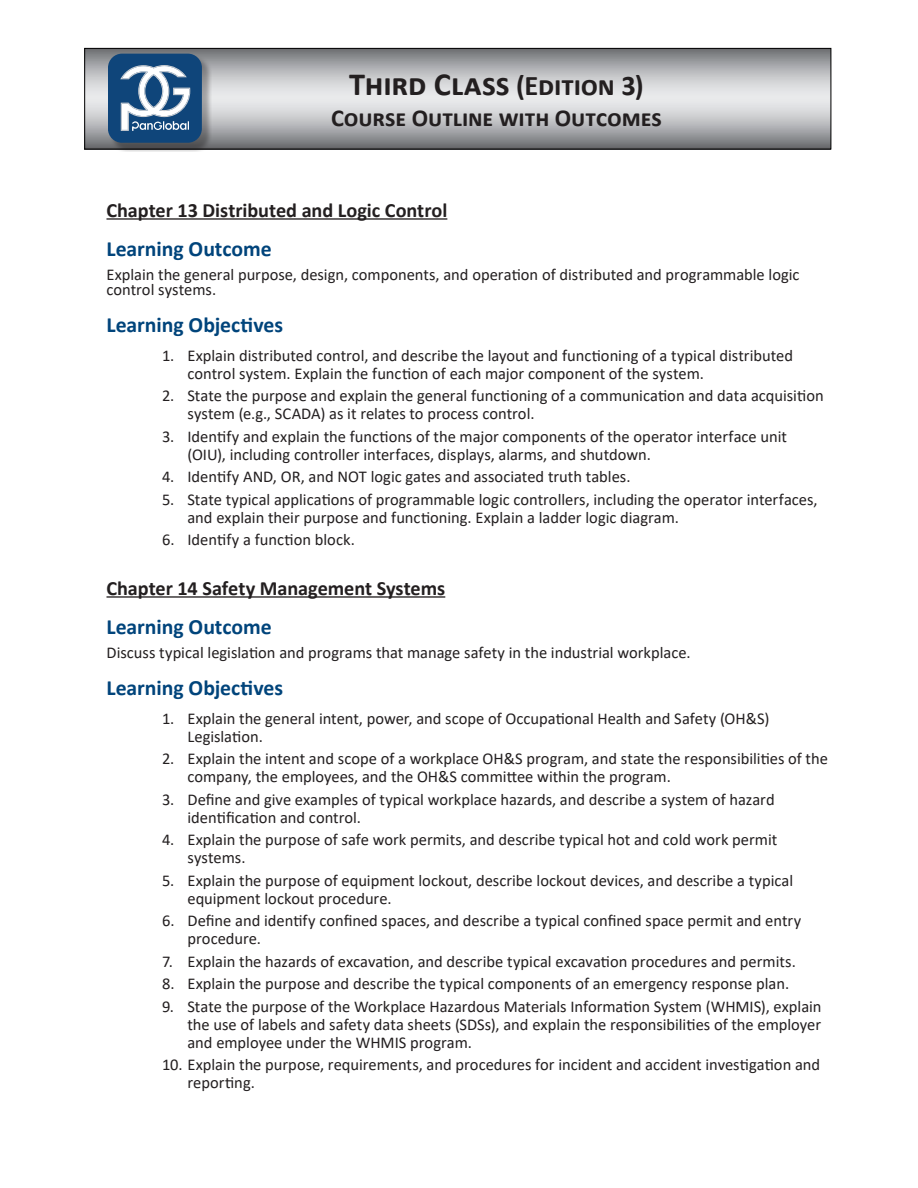
<style>
.page{position:relative;width:918px;height:1188px;background:#fff}
.page>*{position:absolute;margin:0;border:0;box-sizing:border-box;transform-origin:0 0}
.t1{font:700 32.4px "Calibri";color:#231f20}
.t2{font:700 24.3px "Calibri";letter-spacing:-.005em;color:#231f20}
.Outline_-_Part_Title{font:700 21.75px "Calibri";color:#00447b}
.Outline_-_Part_Title-2{font:700 20.25px "Calibri";color:#231f20}
.Outline_-_Objectives{font:16.5px/18px "Calibri";color:#231f20}
.Outline_-_Outcomes{font:16.5px/15px "Calibri";color:#231f20}
.s1{font-size:28.5px}
</style>
<div class="page">
<hr style="left:106px;top:218px;width:341px;height:2px;background:#231f20">
<hr style="left:106px;top:596px;width:339px;height:2px;background:#231f20">
<svg style="left:87px;top:50px;width:742px;height:97px;background:#b8b9bb"></svg>
<div style="left:85px;top:48px;width:746px;height:101px;border:1px solid #000"></div>
<img style="left:108px;top:54px;width:104px;height:98px">
<div style="left:108px;top:54px;width:94px;height:89px;background:#0f457a;border-radius:14px"></div>
<svg style="left:120px;top:65px;width:70px;height:66px"></svg>
<h1 class="t1" style="left:349px;top:62px;width:296px">Third Class <span class="s1">(Edition 3)</span></h1>
<h2 class="t2" style="left:331px;top:101px;width:332px">Course Outline with Outcomes</h2>
<p class="Outline_-_Part_Title-2" style="left:106px;top:196px;width:342px">Chapter 13 Distributed and Logic Control</p>
<p class="Outline_-_Part_Title" style="left:106px;top:233px;width:167px">Learning Outcome</p>
<p class="Outline_-_Outcomes" style="left:106px;top:266px;width:695px">Explain the general purpose, design, components, and operation of distributed and programmable logic control systems.</p>
<p class="Outline_-_Part_Title" style="left:106px;top:310px;width:178px">Learning Objectives</p>
<p class="Outline_-_Objectives" style="left:188px;top:346px;width:607px;text-indent:-26px">1. Explain distributed control, and describe the layout and functioning of a typical distributed control system. Explain the function of each major component of the system.</p>
<p class="Outline_-_Objectives" style="left:188px;top:386px;width:638px;text-indent:-26px">2. State the purpose and explain the general functioning of a communication and data acquisition system (e.g., SCADA) as it relates to process control.</p>
<p class="Outline_-_Objectives" style="left:188px;top:427px;width:601px;text-indent:-26px">3. Identify and explain the functions of the major components of the operator interface unit (OIU), including controller interfaces, displays, alarms, and shutdown.</p>
<p class="Outline_-_Objectives" style="left:162px;top:467px;width:470px">4. Identify AND, OR, and NOT logic gates and associated truth tables.</p>
<p class="Outline_-_Objectives" style="left:188px;top:490px;width:632px;text-indent:-26px">5. State typical applications of programmable logic controllers, including the operator interfaces, and explain their purpose and functioning. Explain a ladder logic diagram.</p>
<p class="Outline_-_Objectives" style="left:162px;top:530px;width:194px">6. Identify a function block.</p>
<p class="Outline_-_Part_Title-2" style="left:106px;top:574px;width:340px">Chapter 14 Safety Management Systems</p>
<p class="Outline_-_Part_Title" style="left:106px;top:611px;width:167px">Learning Outcome</p>
<p class="Outline_-_Outcomes" style="left:106px;top:644px;width:586px">Discuss typical legislation and programs that manage safety in the industrial workplace.</p>
<p class="Outline_-_Part_Title" style="left:106px;top:673px;width:178px">Learning Objectives</p>
<p class="Outline_-_Objectives" style="left:188px;top:709px;width:583px;text-indent:-26px">1. Explain the general intent, power, and scope of Occupational Health and Safety (OH&amp;S)<br>Legislation.</p>
<p class="Outline_-_Objectives" style="left:188px;top:749px;width:642px;text-indent:-26px">2. Explain the intent and scope of a workplace OH&amp;S program, and state the responsibilities of the company, the employees, and the OH&amp;S committee within the program.</p>
<p class="Outline_-_Objectives" style="left:188px;top:790px;width:589px;text-indent:-26px">3. Define and give examples of typical workplace hazards, and describe a system of hazard identification and control.</p>
<p class="Outline_-_Objectives" style="left:188px;top:830px;width:591px;text-indent:-26px">4. Explain the purpose of safe work permits, and describe typical hot and cold work permit systems.</p>
<p class="Outline_-_Objectives" style="left:188px;top:871px;width:607px;text-indent:-26px">5. Explain the purpose of equipment lockout, describe lockout devices, and describe a typical equipment lockout procedure.</p>
<p class="Outline_-_Objectives" style="left:188px;top:911px;width:615px;text-indent:-26px">6. Define and identify confined spaces, and describe a typical confined space permit and entry procedure.</p>
<p class="Outline_-_Objectives" style="left:162px;top:952px;width:635px">7. Explain the hazards of excavation, and describe typical excavation procedures and permits.</p>
<p class="Outline_-_Objectives" style="left:162px;top:974px;width:629px">8. Explain the purpose and describe the typical components of an emergency response plan.</p>
<p class="Outline_-_Objectives" style="left:188px;top:997px;width:636px;text-align:justify;text-indent:-26px">9. State the purpose of the Workplace Hazardous Materials Information System (WHMIS), explain the use of labels and safety data sheets (SDSs), and explain the responsibilities of the employer and employee under the WHMIS program.</p>
<p class="Outline_-_Objectives" style="left:188px;top:1055px;width:634px;text-indent:-26px">10. Explain the purpose, requirements, and procedures for incident and accident investigation and reporting.</p>
</div>
